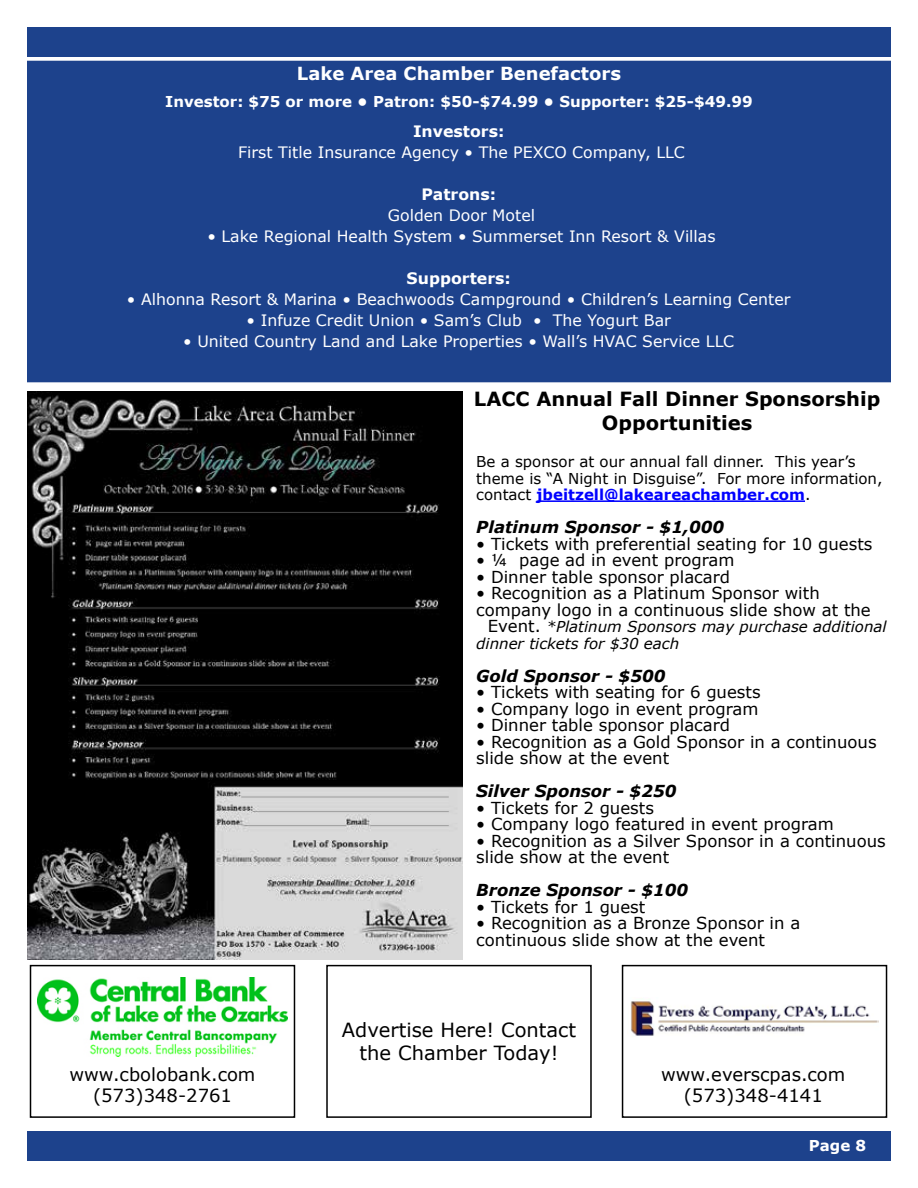
<style>
.page{position:relative;width:918px;height:1188px;background:#fff}
.page>*{position:absolute;margin:0;border:0;box-sizing:border-box;transform-origin:0 0}
.t1{font:700 19.5px/23.4px "Verdana";color:#000;text-align:center}
.t2{font:19.5px/23.4px "Verdana";color:#000;text-align:center}
.t3{font:18px/21.6px "Verdana";color:#000;text-align:center}
.t4{font:700 18px "Verdana";color:#fff}
.t5{font:16.5px/16.5px "Verdana";color:#000}
.t6{font:italic 700 16.5px "Verdana";color:#000}
.t7{font:15.75px "Verdana";color:#fff}
.t8{font:700 15.75px "Verdana";color:#fff}
.t9{font:15px/16.5px "Verdana";color:#000}
.t10{font:italic 15px/16.5px "Verdana";color:#000}
.t11{font:700 15px "Verdana";color:#fff}
.s1{font-weight:700;color:#00f}
.s2{font-style:normal;font-size:16.5px}
</style>
<div class="page">
<div style="left:27px;top:61px;width:864px;height:321px;background:#1d428c"></div>
<div style="left:27px;top:27px;width:864px;height:30px;background:#1d428c"></div>
<div style="left:27px;top:1131px;width:864px;height:30px;background:#1d428c"></div>
<div style="left:30px;top:965px;width:265px;height:153px;border:2px solid #000"></div>
<img style="left:37px;top:978px;width:251px;height:78px">
<div style="left:622px;top:965px;width:265px;height:153px;border:2px solid #000"></div>
<img style="left:630px;top:1001px;width:249px;height:35px">
<div style="left:326px;top:965px;width:266px;height:153px;border:2px solid #000"></div>
<hr style="left:537px;top:500px;width:268px;height:2px;background:#00f">
<img style="left:27px;top:392px;width:436px;height:568px">
<p class="t4" style="left:297px;top:60px;width:326px">Lake Area Chamber Benefactors</p>
<p class="t11" style="left:165px;top:90px;width:589px">Investor: $75 or more • Patron: $50-$74.99 • Supporter: $25-$49.99</p>
<p class="t8" style="left:413px;top:120px;width:93px">Investors:</p>
<p class="t7" style="left:238px;top:141px;width:448px">First Title Insurance Agency • The PEXCO Company, LLC</p>
<p class="t8" style="left:421px;top:183px;width:76px">Patrons:</p>
<p class="t7" style="left:388px;top:204px;width:149px">Golden Door Motel</p>
<p class="t7" style="left:207px;top:225px;width:510px">• Lake Regional Health System • Summerset Inn Resort &amp; Villas</p>
<p class="t8" style="left:407px;top:267px;width:106px">Supporters:</p>
<p class="t7" style="left:127px;top:288px;width:665px">• Alhonna Resort &amp; Marina • Beachwoods Campground • Children’s Learning Center</p>
<p class="t7" style="left:247px;top:309px;width:426px">• Infuze Credit Union • Sam’s Club • The Yogurt Bar</p>
<p class="t7" style="left:183px;top:330px;width:553px">• United Country Land and Lake Properties • Wall’s HVAC Service LLC</p>
<p class="t1" style="left:474px;top:387px;width:408px">LACC Annual Fall Dinner Sponsorship<br>Opportunities</p>
<p class="t9" style="left:476px;top:453px;width:408px">Be a sponsor at our annual fall dinner. This year’s theme is “A Night in Disguise”. For more information, contact <span class="s1">jbeitzell@lakeareachamber.com</span>.</p>
<p class="t6" style="left:476px;top:515px;width:249px">Platinum Sponsor - $1,000</p>
<p class="t5" style="left:476px;top:535px;width:398px">• Tickets with preferential seating for 10 guests</p>
<p class="t5" style="left:476px;top:552px;width:260px">• ¼ page ad in event program</p>
<p class="t5" style="left:476px;top:568px;width:255px">• Dinner table sponsor placard</p>
<p class="t5" style="left:476px;top:585px;width:396px">• Recognition as a Platinum Sponsor with company logo in a continuous slide show at the</p>
<p class="t10" style="left:476px;top:618px;width:412px;text-indent:12px"><span class="s2">Event.</span> *Platinum Sponsors may purchase additional dinner tickets for $30 each</p>
<p class="t6" style="left:476px;top:664px;width:191px">Gold Sponsor - $500</p>
<p class="t5" style="left:476px;top:684px;width:286px">• Tickets with seating for 6 guests</p>
<p class="t5" style="left:476px;top:700px;width:284px">• Company logo in event program</p>
<p class="t5" style="left:476px;top:717px;width:255px">• Dinner table sponsor placard</p>
<p class="t5" style="left:476px;top:733px;width:402px">• Recognition as a Gold Sponsor in a continuous slide show at the event</p>
<p class="t6" style="left:476px;top:779px;width:202px">Silver Sponsor - $250</p>
<p class="t5" style="left:476px;top:799px;width:179px">• Tickets for 2 guests</p>
<p class="t5" style="left:476px;top:816px;width:359px">• Company logo featured in event program</p>
<p class="t5" style="left:476px;top:832px;width:411px">• Recognition as a Silver Sponsor in a continuous slide show at the event</p>
<p class="t6" style="left:476px;top:878px;width:214px">Bronze Sponsor - $100</p>
<p class="t5" style="left:476px;top:898px;width:171px">• Tickets for 1 guest</p>
<p class="t5" style="left:476px;top:915px;width:326px">• Recognition as a Bronze Sponsor in a continuous slide show at the event</p>
<p class="t2" style="left:342px;top:1018px;width:236px">Advertise Here! Contact the Chamber Today!</p>
<p class="t3" style="left:70px;top:1063px;width:187px">www.cbolobank.com (573)348-2761</p>
<p class="t3" style="left:661px;top:1063px;width:186px">www.everscpas.com (573)348-4141</p>
<p class="t11" style="left:809px;top:1135px;width:59px">Page 8</p>
</div>
